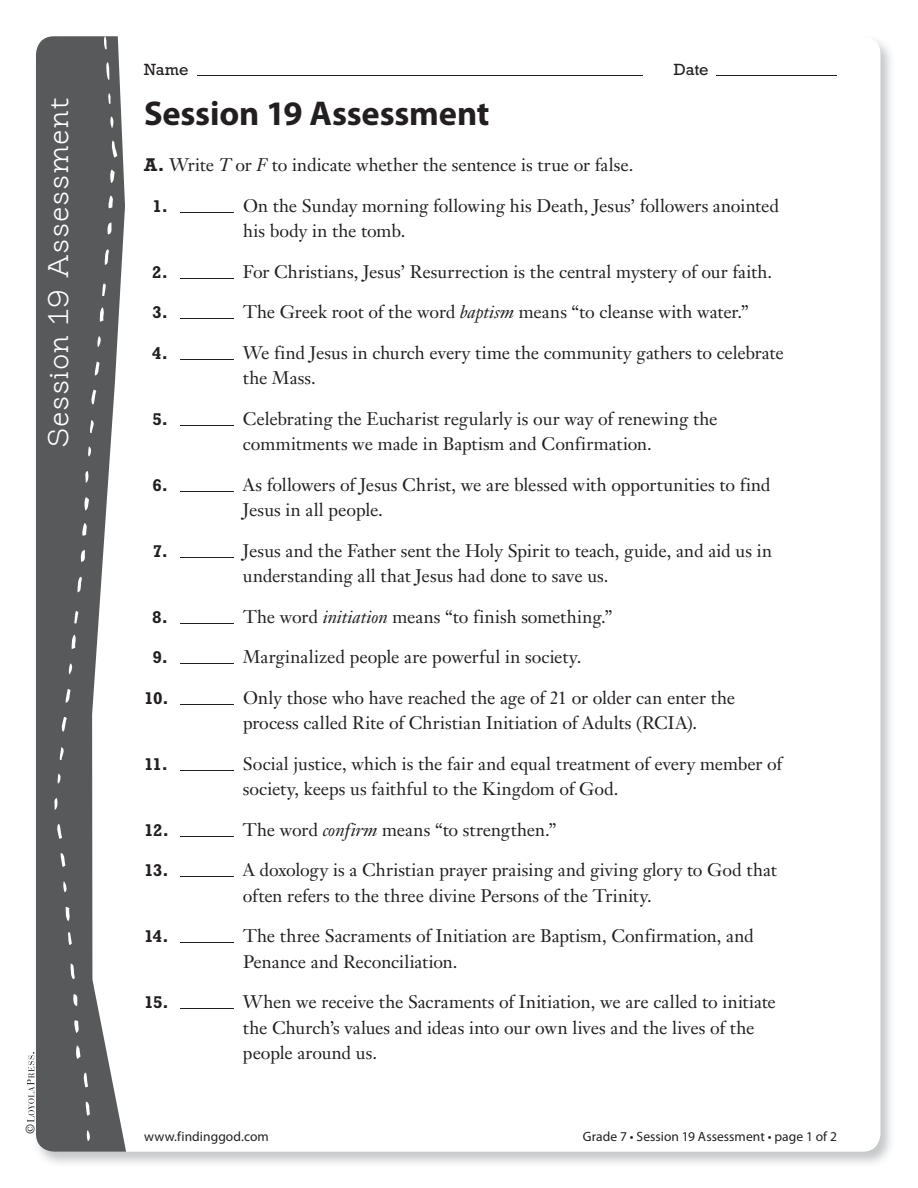
<style>
.page{position:relative;width:918px;height:1188px;background:#fff}
.page>*{position:absolute;margin:0;border:0;box-sizing:border-box;transform-origin:0 0}
.t1{font:700 34.5px "Myriad Pro";letter-spacing:-.005em;color:#231f20}
.t2{font:700 27px "Monroe";letter-spacing:.015em;color:#fff}
.t3{font:18px/25.5px "Janson Text LT Std";letter-spacing:-.005em;color:#231f20}
.t4{font:700 17.25px "Rockwell Std";letter-spacing:-.03em;color:#231f20}
.t5{font:16.5px "Rockwell Std";letter-spacing:-.005em;color:#231f20}
.t6{font:13.5px "Myriad Pro";letter-spacing:.005em;color:#231f20}
.t7{font:12px "Janson Text LT Std";color:#231f20}
.s1{font-family:"Rockwell Std";font-weight:700;font-size:18.75px}
.s2{font-family:"FL Janson Text LT Std";font-style:italic}
</style>
<div class="page">
<img style="left:786px;top:40px;width:105px;height:1124px">
<div style="left:36px;top:36px;width:844px;height:1116px;background:#fff;border-radius:18px"></div>
<svg style="left:36px;top:36px;width:93px;height:1116px;fill:#58595b"></svg>
<svg style="left:56px;top:824px;width:6px;height:15px"></svg>
<svg style="left:61px;top:853px;width:4px;height:14px"></svg>
<svg style="left:63px;top:881px;width:5px;height:11px"></svg>
<svg style="left:65px;top:907px;width:6px;height:14px"></svg>
<svg style="left:68px;top:932px;width:4px;height:13px"></svg>
<svg style="left:70px;top:964px;width:6px;height:15px"></svg>
<svg style="left:73px;top:994px;width:6px;height:12px"></svg>
<svg style="left:74px;top:1020px;width:7px;height:13px"></svg>
<svg style="left:76px;top:1045px;width:4px;height:14px"></svg>
<svg style="left:83px;top:1073px;width:5px;height:14px"></svg>
<svg style="left:86px;top:1102px;width:5px;height:14px"></svg>
<svg style="left:86px;top:1130px;width:5px;height:11px"></svg>
<svg style="left:111px;top:141px;width:6px;height:16px"></svg>
<svg style="left:110px;top:116px;width:4px;height:12px"></svg>
<svg style="left:107px;top:93px;width:5px;height:11px"></svg>
<svg style="left:106px;top:62px;width:4px;height:18px"></svg>
<svg style="left:103px;top:36px;width:4px;height:14px"></svg>
<svg style="left:53px;top:798px;width:5px;height:12px"></svg>
<svg style="left:57px;top:774px;width:5px;height:10px"></svg>
<svg style="left:59px;top:747px;width:8px;height:13px"></svg>
<svg style="left:61px;top:717px;width:6px;height:15px"></svg>
<svg style="left:66px;top:689px;width:5px;height:14px"></svg>
<svg style="left:68px;top:663px;width:6px;height:12px"></svg>
<svg style="left:71px;top:635px;width:7px;height:14px"></svg>
<svg style="left:74px;top:611px;width:4px;height:13px"></svg>
<svg style="left:77px;top:577px;width:6px;height:15px"></svg>
<svg style="left:80px;top:550px;width:7px;height:12px"></svg>
<svg style="left:82px;top:523px;width:7px;height:13px"></svg>
<svg style="left:84px;top:497px;width:5px;height:14px"></svg>
<svg style="left:84px;top:471px;width:5px;height:12px"></svg>
<svg style="left:88px;top:446px;width:4px;height:10px"></svg>
<svg style="left:90px;top:420px;width:7px;height:13px"></svg>
<svg style="left:90px;top:390px;width:6px;height:14px"></svg>
<svg style="left:95px;top:362px;width:5px;height:13px"></svg>
<svg style="left:97px;top:336px;width:5px;height:11px"></svg>
<svg style="left:99px;top:307px;width:7px;height:15px"></svg>
<svg style="left:102px;top:283px;width:4px;height:13px"></svg>
<svg style="left:104px;top:249px;width:6px;height:16px"></svg>
<svg style="left:107px;top:222px;width:6px;height:12px"></svg>
<svg style="left:108px;top:195px;width:7px;height:13px"></svg>
<svg style="left:110px;top:170px;width:5px;height:13px"></svg>
<hr style="left:180px;top:212px;width:54px;height:1px;background:#231f20">
<hr style="left:180px;top:278px;width:54px;height:1px;background:#231f20">
<hr style="left:180px;top:318px;width:54px;height:1px;background:#231f20">
<hr style="left:180px;top:359px;width:54px;height:1px;background:#231f20">
<hr style="left:180px;top:425px;width:54px;height:1px;background:#231f20">
<hr style="left:180px;top:491px;width:54px;height:1px;background:#231f20">
<hr style="left:180px;top:557px;width:54px;height:1px;background:#231f20">
<hr style="left:180px;top:623px;width:54px;height:1px;background:#231f20">
<hr style="left:180px;top:663px;width:54px;height:1px;background:#231f20">
<hr style="left:180px;top:704px;width:54px;height:1px;background:#231f20">
<hr style="left:180px;top:770px;width:54px;height:1px;background:#231f20">
<hr style="left:180px;top:836px;width:54px;height:1px;background:#231f20">
<hr style="left:180px;top:876px;width:54px;height:1px;background:#231f20">
<hr style="left:180px;top:942px;width:54px;height:1px;background:#231f20">
<hr style="left:180px;top:1008px;width:54px;height:1px;background:#231f20">
<svg style="left:27px;top:1052px;width:7px;height:70px"></svg>
<hr style="left:197px;top:75px;width:445px;height:1px;background:#231f20">
<hr style="left:717px;top:75px;width:120px;height:1px;background:#231f20">
<h2 class="t2" style="left:43px;top:448px;width:353px;rotate:-90deg">Session 19 Assessment</h2>
<p class="t7" style="left:23px;top:1134px;width:12px;rotate:-90deg">©</p>
<p class="t5" style="left:144px;top:60px;width:46px">Name</p>
<p class="t5" style="left:674px;top:60px;width:36px">Date</p>
<h1 class="t1" style="left:144px;top:94px;width:347px">Session 19 Assessment</h1>
<p class="t3" style="left:144px;top:152px;width:491px"><span class="s1">A.</span> Write <span class="s2">T</span> or <span class="s2">F</span> to indicate whether the sentence is true or false.</p>
<p class="t4" style="left:153px;top:196px;width:17px">1.</p>
<p class="t3" style="left:243px;top:192px;width:538px">On the Sunday morning following his Death, Jesus’ followers anointed his body in the tomb.</p>
<p class="t4" style="left:152px;top:262px;width:17px">2.</p>
<p class="t3" style="left:243px;top:258px;width:531px">For Christians, Jesus’ Resurrection is the central mystery of our faith.</p>
<p class="t4" style="left:152px;top:302px;width:17px">3.</p>
<p class="t3" style="left:243px;top:299px;width:507px">The Greek root of the word <span class="s2">baptism</span> means “to cleanse with water.”</p>
<p class="t4" style="left:152px;top:343px;width:17px">4.</p>
<p class="t3" style="left:243px;top:339px;width:542px">We find Jesus in church every time the community gathers to celebrate the Mass.</p>
<p class="t4" style="left:152px;top:409px;width:17px">5.</p>
<p class="t3" style="left:243px;top:405px;width:476px">Celebrating the Eucharist regularly is our way of renewing the commitments we made in Baptism and Confirmation.</p>
<p class="t4" style="left:152px;top:475px;width:17px">6.</p>
<p class="t3" style="left:243px;top:471px;width:529px">As followers of Jesus Christ, we are blessed with opportunities to find<br>Jesus in all people.</p>
<p class="t4" style="left:153px;top:541px;width:17px">7.</p>
<p class="t3" style="left:243px;top:537px;width:531px">Jesus and the Father sent the Holy Spirit to teach, guide, and aid us in understanding all that Jesus had done to save us.</p>
<p class="t4" style="left:152px;top:607px;width:17px">8.</p>
<p class="t3" style="left:243px;top:603px;width:371px">The word <span class="s2">initiation</span> means “to finish something.”</p>
<p class="t4" style="left:153px;top:647px;width:17px">9.</p>
<p class="t3" style="left:243px;top:644px;width:340px">Marginalized people are powerful in society.</p>
<p class="t4" style="left:144px;top:688px;width:26px">10.</p>
<p class="t3" style="left:243px;top:684px;width:494px">Only those who have reached the age of 21 or older can enter the process called Rite of Christian Initiation of Adults (RCIA).</p>
<p class="t4" style="left:144px;top:754px;width:25px">11.</p>
<p class="t3" style="left:243px;top:750px;width:541px">Social justice, which is the fair and equal treatment of every member of society, keeps us faithful to the Kingdom of God.</p>
<p class="t4" style="left:144px;top:820px;width:26px">12.</p>
<p class="t3" style="left:243px;top:816px;width:315px">The word <span class="s2">confirm</span> means “to strengthen.”</p>
<p class="t4" style="left:144px;top:860px;width:26px">13.</p>
<p class="t3" style="left:243px;top:857px;width:535px">A doxology is a Christian prayer praising and giving glory to God that often refers to the three divine Persons of the Trinity.</p>
<p class="t4" style="left:144px;top:926px;width:26px">14.</p>
<p class="t3" style="left:243px;top:923px;width:512px">The three Sacraments of Initiation are Baptism, Confirmation, and<br>Penance and Reconciliation.</p>
<p class="t4" style="left:144px;top:992px;width:26px">15.</p>
<p class="t3" style="left:243px;top:989px;width:534px">When we receive the Sacraments of Initiation, we are called to initiate the Church’s values and ideas into our own lives and the lives of the people around us.</p>
<p class="t6" style="left:144px;top:1129px;width:126px">www.findinggod.com</p>
<p class="t6" style="left:583px;top:1129px;width:256px">Grade 7 • Session 19 Assessment • page 1 of 2</p>
</div>
